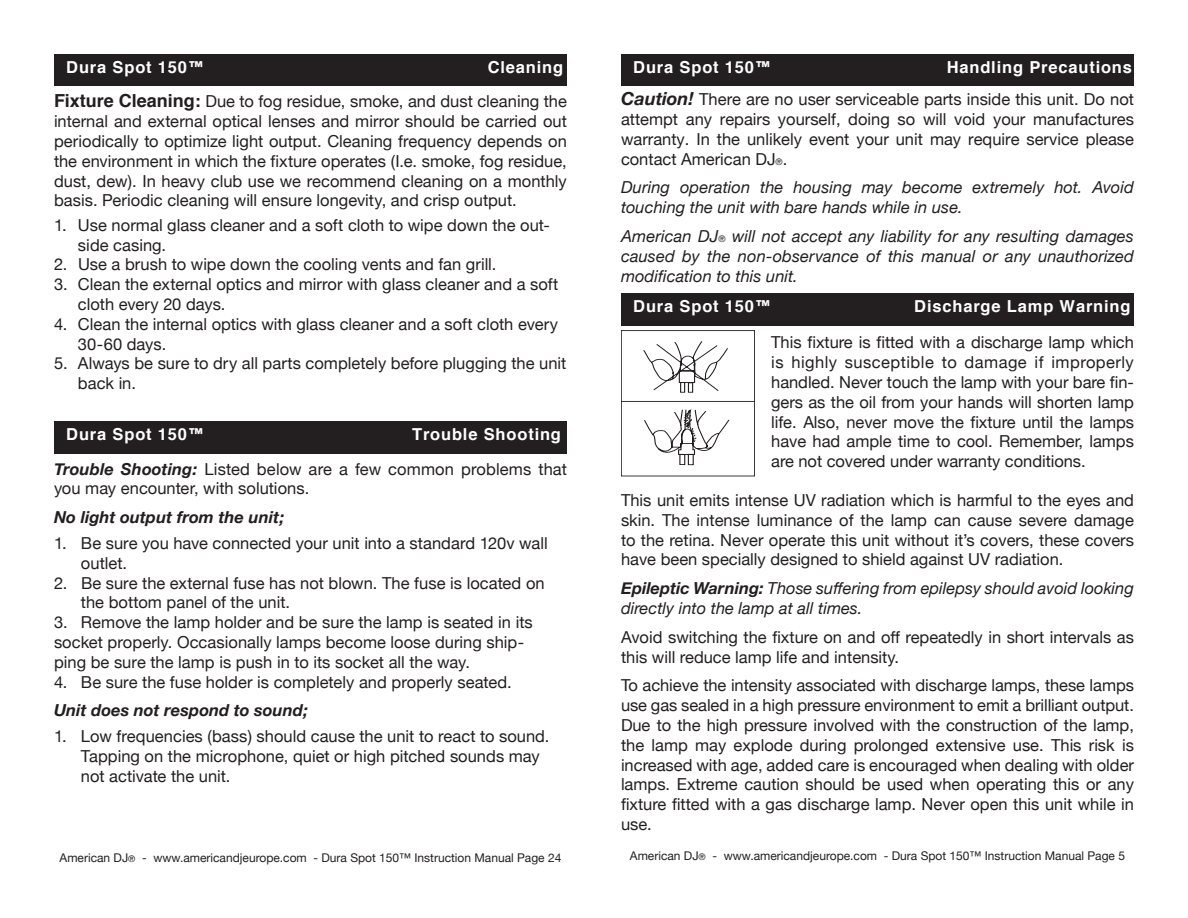
<style>
.page{position:relative;width:1188px;height:918px;background:#fff}
.page>*{position:absolute;margin:0;border:0;box-sizing:border-box;transform-origin:0 0}
.t1{font:16.5px/19.8px "Helvetica Neue";color:#231f20}
.t2{font:italic 16.5px/19.8px "Helvetica Neue";color:#231f20}
.t3{font:700 16.5px "Helvetica";letter-spacing:.05em;color:#fff}
.t4{font:italic 700 16.5px "Helvetica Neue";color:#231f20}
.t5{font:12px "Helvetica Neue";color:#231f20}
.s1{font-family:"Helvetica";font-weight:700;font-size:18px}
.s2{font-weight:700;font-style:italic}
.s3{font-size:9px}
.s4{font-weight:700;font-style:italic;font-size:18px}
.s5{font-weight:700}
</style>
<div class="page">
<div style="left:621px;top:294px;width:513px;height:31px;background:#231f20"></div>
<svg style="left:621px;top:330px;width:134px;height:146px"></svg>
<div style="left:621px;top:54px;width:513px;height:32px;background:#231f20"></div>
<div style="left:54px;top:54px;width:513px;height:32px;background:#231f20"></div>
<div style="left:54px;top:422px;width:513px;height:31px;background:#231f20"></div>
<p class="t3" style="left:66px;top:56px;width:140px">Dura Spot 150™</p>
<p class="t3" style="left:488px;top:56px;width:77px">Cleaning</p>
<p class="t1" style="left:54px;top:91px;width:515px;text-align:justify"><span class="s1">Fixture Cleaning:</span> Due to fog residue, smoke, and dust cleaning the internal and external optical lenses and mirror should be carried out periodically to optimize light output. Cleaning frequency depends on the environment in which the fixture operates (I.e. smoke, fog residue, dust, dew). In heavy club use we recommend cleaning on a monthly basis. Periodic cleaning will ensure longevity, and crisp output.</p>
<p class="t1" style="left:78px;top:215px;width:474px;text-indent:-24px">1. Use normal glass cleaner and a soft cloth to wipe down the out&shy;side casing.</p>
<p class="t1" style="left:54px;top:254px;width:444px">2. Use a brush to wipe down the cooling vents and fan grill.</p>
<p class="t1" style="left:78px;top:274px;width:482px;text-indent:-24px">3. Clean the external optics and mirror with glass cleaner and a soft cloth every 20 days.</p>
<p class="t1" style="left:78px;top:314px;width:482px;text-indent:-24px">4. Clean the internal optics with glass cleaner and a soft cloth every<br>30-60 days.</p>
<p class="t1" style="left:78px;top:353px;width:490px;text-indent:-24px">5. Always be sure to dry all parts completely before plugging the unit back in.</p>
<p class="t3" style="left:66px;top:424px;width:140px">Dura Spot 150™</p>
<p class="t3" style="left:412px;top:424px;width:150px">Trouble Shooting</p>
<p class="t1" style="left:54px;top:459px;width:515px"><span class="s2">Trouble Shooting:</span> Listed below are a few common problems that you may encounter, with solutions.</p>
<p class="t4" style="left:54px;top:507px;width:232px">No light output from the unit;</p>
<p class="t1" style="left:81px;top:533px;width:468px;text-indent:-27px">1. Be sure you have connected your unit into a standard 120v wall outlet.</p>
<p class="t1" style="left:81px;top:573px;width:465px;text-indent:-27px">2. Be sure the external fuse has not blown. The fuse is located on the bottom panel of the unit.</p>
<p class="t1" style="left:54px;top:612px;width:480px">3. Remove the lamp holder and be sure the lamp is seated in its socket properly. Occasionally lamps become loose during ship&shy;ping be sure the lamp is push in to its socket all the way.</p>
<p class="t1" style="left:54px;top:672px;width:459px">4. Be sure the fuse holder is completely and properly seated.</p>
<p class="t4" style="left:54px;top:700px;width:256px">Unit does not respond to sound;</p>
<p class="t1" style="left:81px;top:726px;width:470px;text-indent:-27px">1. Low frequencies (bass) should cause the unit to react to sound.<br>Tapping on the microphone, quiet or high pitched sounds may not activate the unit.</p>
<p class="t5" style="left:60px;top:850px;width:503px">American DJ<span class="s3">®</span> - www.americandjeurope.com - Dura Spot 150™ Instruction Manual Page 24</p>
<p class="t3" style="left:633px;top:56px;width:140px">Dura Spot 150™</p>
<p class="t3" style="left:947px;top:56px;width:187px">Handling Precautions</p>
<p class="t1" style="left:621px;top:89px;width:515px;text-align:justify"><span class="s4">Caution!</span> There are no user serviceable parts inside this unit. Do not attempt any repairs yourself, doing so will void your manufactures warranty. In the unlikely event your unit may require service please contact American DJ<span class="s3">®</span>.</p>
<p class="t2" style="left:621px;top:177px;width:514px">During operation the housing may become extremely hot. Avoid touching the unit with bare hands while in use.</p>
<p class="t2" style="left:621px;top:226px;width:514px;text-align:justify">American DJ<span class="s3">®</span> will not accept any liability for any resulting damages caused by the non-observance of this manual or any unauthorized modification to this unit.</p>
<p class="t3" style="left:633px;top:296px;width:140px">Dura Spot 150™</p>
<p class="t3" style="left:914px;top:296px;width:218px">Discharge Lamp Warning</p>
<p class="t1" style="left:771px;top:332px;width:364px;text-align:justify">This fixture is fitted with a discharge lamp which is highly susceptible to damage if improperly handled. Never touch the lamp with your bare fin&shy;gers as the oil from your hands will shorten lamp life. Also, never move the fixture until the lamps have had ample time to cool. Remember, lamps are not covered under warranty conditions.</p>
<p class="t1" style="left:621px;top:490px;width:515px;text-align:justify">This unit emits intense UV radiation which is harmful to the eyes and skin. The intense luminance of the lamp can cause severe damage to the retina. Never operate this unit without it’s covers, these covers have been specially designed to shield against UV radiation.</p>
<p class="t2" style="left:621px;top:578px;width:514px"><span class="s5">Epileptic Warning:</span> Those suffering from epilepsy should avoid looking directly into the lamp at all times.</p>
<p class="t1" style="left:621px;top:627px;width:514px">Avoid switching the fixture on and off repeatedly in short intervals as this will reduce lamp life and intensity.</p>
<p class="t1" style="left:621px;top:675px;width:515px;text-align:justify">To achieve the intensity associated with discharge lamps, these lamps use gas sealed in a high pressure environment to emit a brilliant output.<br>Due to the high pressure involved with the construction of the lamp, the lamp may explode during prolonged extensive use. This risk is increased with age, added care is encouraged when dealing with older lamps. Extreme caution should be used when operating this or any fixture fitted with a gas discharge lamp. Never open this unit while in use.</p>
<p class="t5" style="left:630px;top:849px;width:497px">American DJ<span class="s3">®</span> - www.americandjeurope.com - Dura Spot 150™ Instruction Manual Page 5</p>
</div>
